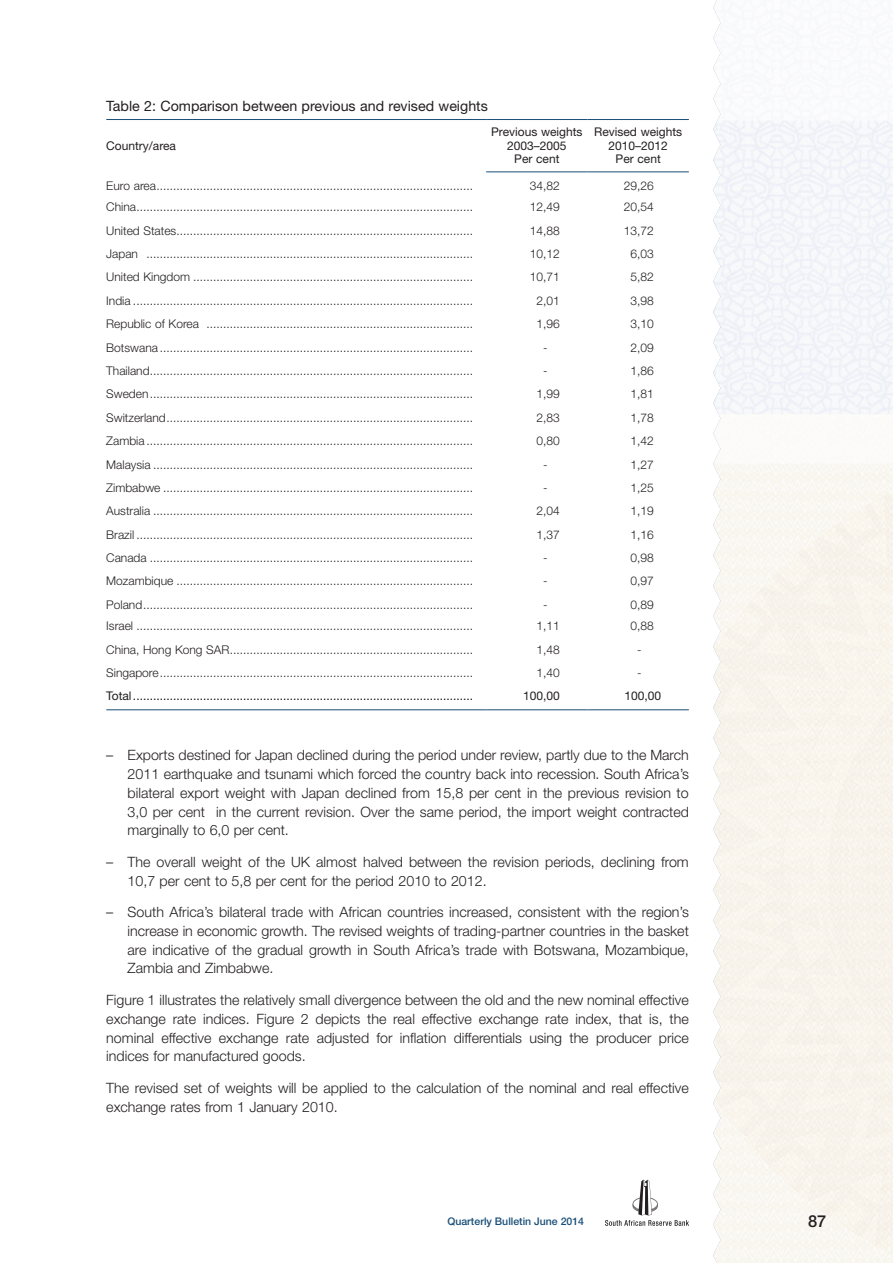
<style>
.page{position:relative;width:893px;height:1263px;background:#fff}
.page>*{position:absolute;margin:0;border:0;box-sizing:border-box;transform-origin:0 0}
.t1{font:500 16.5px "Helvetica Neue LT Pro";color:#231f20}
.t2{font:300 14.25px/18.8px "Helvetica Neue LT Pro";color:#231f20;text-align:justify}
.t3{font:14.25px "Helvetica Neue LT Pro";color:#231f20}
.t4{font:300 12px "Helvetica Neue LT Pro";color:#231f20}
.t5{font:12px/13.5px "Helvetica Neue LT Pro";color:#231f20;text-align:center}
.t6{font:500 10.5px "Helvetica Neue LT Pro";color:#184e78}
.s1{font-family:"Helvetica Neue"}
</style>
<div class="page">
<img style="left:605px;top:1179px;width:84px;height:47px">
<hr style="left:486px;top:171px;width:101px;height:1px;background:#184e78">
<hr style="left:587px;top:171px;width:102px;height:1px;background:#184e78">
<hr style="left:106px;top:119px;width:380px;height:1px;background:#184e78">
<hr style="left:486px;top:119px;width:101px;height:1px;background:#184e78">
<hr style="left:587px;top:119px;width:102px;height:1px;background:#184e78">
<hr style="left:106px;top:709px;width:380px;height:1px;background:#184e78">
<hr style="left:486px;top:709px;width:101px;height:1px;background:#184e78">
<hr style="left:587px;top:709px;width:102px;height:1px;background:#184e78">
<p class="t3" style="left:106px;top:97px;width:383px">Table 2: Comparison between previous and revised weights</p>
<p class="t5" style="left:106px;top:139px;width:71px">Country/area</p>
<p class="t5" style="left:491px;top:125px;width:93px">Previous weights<br>2003–2005<br>Per cent</p>
<p class="t5" style="left:594px;top:125px;width:90px">Revised weights<br>2010–2012<br>Per cent</p>
<p class="t4" style="left:106px;top:178px;width:368px">Euro area...............................................................................................</p>
<p class="t4" style="left:530px;top:178px;width:32px">34,82</p>
<p class="t4" style="left:624px;top:178px;width:32px">29,26</p>
<p class="t4" style="left:106px;top:200px;width:368px">China.....................................................................................................</p>
<p class="t4" style="left:530px;top:200px;width:32px">12,49</p>
<p class="t4" style="left:624px;top:200px;width:32px">20,54</p>
<p class="t4" style="left:106px;top:223px;width:368px">United States.........................................................................................</p>
<p class="t4" style="left:530px;top:223px;width:32px">14,88</p>
<p class="t4" style="left:624px;top:223px;width:32px">13,72</p>
<p class="t4" style="left:106px;top:246px;width:368px">Japan ..................................................................................................</p>
<p class="t4" style="left:530px;top:246px;width:32px">10,12</p>
<p class="t4" style="left:630px;top:246px;width:25px">6,03</p>
<p class="t4" style="left:106px;top:270px;width:368px">United Kingdom ....................................................................................</p>
<p class="t4" style="left:530px;top:270px;width:32px">10,71</p>
<p class="t4" style="left:630px;top:270px;width:25px">5,82</p>
<p class="t4" style="left:106px;top:293px;width:368px">India ......................................................................................................</p>
<p class="t4" style="left:536px;top:293px;width:25px">2,01</p>
<p class="t4" style="left:630px;top:293px;width:25px">3,98</p>
<p class="t4" style="left:106px;top:317px;width:368px">Republic of Korea ................................................................................</p>
<p class="t4" style="left:536px;top:317px;width:25px">1,96</p>
<p class="t4" style="left:630px;top:317px;width:25px">3,10</p>
<p class="t4" style="left:106px;top:340px;width:368px">Botswana ..............................................................................................</p>
<p class="t4" style="left:543px;top:340px;width:6px">-</p>
<p class="t4" style="left:630px;top:340px;width:25px">2,09</p>
<p class="t4" style="left:106px;top:363px;width:368px">Thailand.................................................................................................</p>
<p class="t4" style="left:543px;top:363px;width:6px">-</p>
<p class="t4" style="left:630px;top:363px;width:25px">1,86</p>
<p class="t4" style="left:106px;top:387px;width:368px">Sweden.................................................................................................</p>
<p class="t4" style="left:536px;top:387px;width:25px">1,99</p>
<p class="t4" style="left:630px;top:387px;width:25px">1,81</p>
<p class="t4" style="left:106px;top:410px;width:368px">Switzerland............................................................................................</p>
<p class="t4" style="left:536px;top:410px;width:25px">2,83</p>
<p class="t4" style="left:630px;top:410px;width:25px">1,78</p>
<p class="t4" style="left:106px;top:433px;width:368px">Zambia ..................................................................................................</p>
<p class="t4" style="left:536px;top:433px;width:25px">0,80</p>
<p class="t4" style="left:630px;top:433px;width:25px">1,42</p>
<p class="t4" style="left:106px;top:457px;width:368px">Malaysia ................................................................................................</p>
<p class="t4" style="left:543px;top:457px;width:6px">-</p>
<p class="t4" style="left:630px;top:457px;width:25px">1,27</p>
<p class="t4" style="left:106px;top:480px;width:368px">Zimbabwe .............................................................................................</p>
<p class="t4" style="left:543px;top:480px;width:6px">-</p>
<p class="t4" style="left:630px;top:480px;width:25px">1,25</p>
<p class="t4" style="left:106px;top:504px;width:368px">Australia ................................................................................................</p>
<p class="t4" style="left:536px;top:504px;width:25px">2,04</p>
<p class="t4" style="left:630px;top:504px;width:25px">1,19</p>
<p class="t4" style="left:106px;top:527px;width:368px">Brazil .....................................................................................................</p>
<p class="t4" style="left:536px;top:527px;width:25px">1,37</p>
<p class="t4" style="left:630px;top:527px;width:25px">1,16</p>
<p class="t4" style="left:106px;top:550px;width:368px">Canada .................................................................................................</p>
<p class="t4" style="left:543px;top:550px;width:6px">-</p>
<p class="t4" style="left:630px;top:550px;width:25px">0,98</p>
<p class="t4" style="left:106px;top:574px;width:368px">Mozambique .........................................................................................</p>
<p class="t4" style="left:543px;top:574px;width:6px">-</p>
<p class="t4" style="left:630px;top:574px;width:25px">0,97</p>
<p class="t4" style="left:106px;top:597px;width:368px">Poland...................................................................................................</p>
<p class="t4" style="left:543px;top:597px;width:6px">-</p>
<p class="t4" style="left:630px;top:597px;width:25px">0,89</p>
<p class="t4" style="left:106px;top:618px;width:368px">Israel .....................................................................................................</p>
<p class="t4" style="left:536px;top:618px;width:25px">1,11</p>
<p class="t4" style="left:630px;top:618px;width:25px">0,88</p>
<p class="t4" style="left:106px;top:642px;width:368px">China, Hong Kong SAR.........................................................................</p>
<p class="t4" style="left:536px;top:642px;width:25px">1,48</p>
<p class="t4" style="left:637px;top:642px;width:6px">-</p>
<p class="t4" style="left:106px;top:665px;width:368px">Singapore..............................................................................................</p>
<p class="t4" style="left:536px;top:665px;width:25px">1,40</p>
<p class="t4" style="left:637px;top:665px;width:6px">-</p>
<p class="t5" style="left:106px;top:689px;width:368px">Total......................................................................................................</p>
<p class="t5" style="left:523px;top:689px;width:38px">100,00</p>
<p class="t5" style="left:624px;top:689px;width:38px">100,00</p>
<p class="t2" style="left:128px;top:746px;width:563px;text-indent:-21px"><span class="s1">–</span> Exports destined for Japan declined during the period under review, partly due to the March 2011 earthquake and tsunami which forced the country back into recession. South Africa’s bilateral export weight with Japan declined from 15,8 per cent in the previous revision to 3,0 per cent in the current revision. Over the same period, the import weight contracted marginally to 6,0 per cent.</p>
<p class="t2" style="left:128px;top:852px;width:563px;text-indent:-21px"><span class="s1">–</span> The overall weight of the UK almost halved between the revision periods, declining from<br>10,7 per cent to 5,8 per cent for the period 2010 to 2012.</p>
<p class="t2" style="left:128px;top:902px;width:563px;text-indent:-21px"><span class="s1">–</span> South Africa’s bilateral trade with African countries increased, consistent with the region’s increase in economic growth. The revised weights of trading-partner countries in the basket are indicative of the gradual growth in South Africa’s trade with Botswana, Mozambique, Zambia and Zimbabwe.</p>
<p class="t2" style="left:106px;top:990px;width:584px">Figure 1 illustrates the relatively small divergence between the old and the new nominal effective exchange rate indices. Figure 2 depicts the real effective exchange rate index, that is, the nominal effective exchange rate adjusted for inflation differentials using the producer price indices for manufactured goods.</p>
<p class="t2" style="left:106px;top:1078px;width:584px">The revised set of weights will be applied to the calculation of the nominal and real effective exchange rates from 1 January 2010.</p>
<p class="t6" style="left:447px;top:1215px;width:138px">Quarterly Bulletin June 2014</p>
<h1 class="t1" style="left:808px;top:1211px;width:20px">87</h1>
</div>
